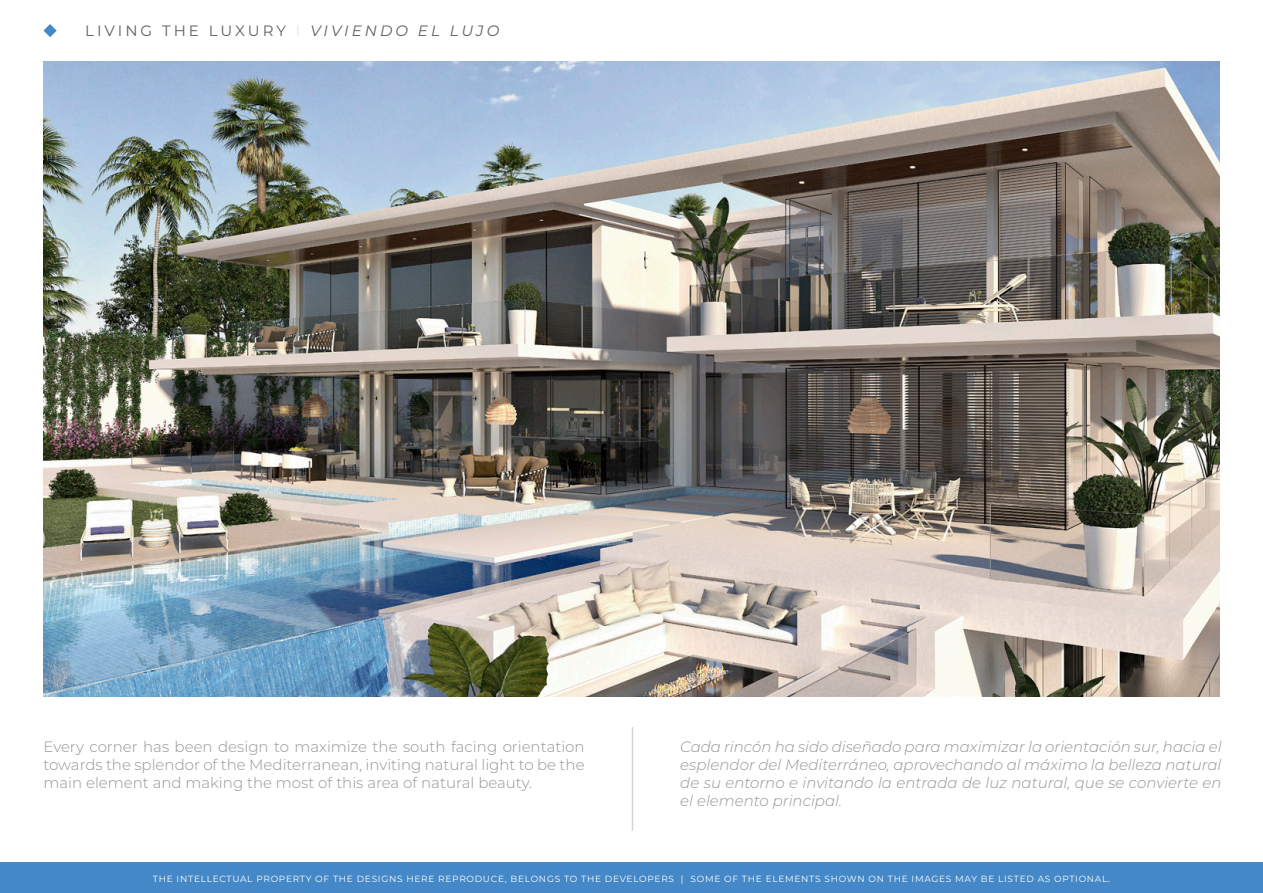
<style>
.page{position:relative;width:1263px;height:893px;background:#fff}
.page>*{position:absolute;margin:0;border:0;box-sizing:border-box;transform-origin:0 0}
.t1{font:italic 300 15px/18px "Montserrat";color:#939598;text-align:justify}
.t2{font:300 15px/18px "Montserrat";color:#939598;text-align:justify}
.t3{font:15px "Montserrat";letter-spacing:.195em;color:#5e6163}
.t4{font:9px "Montserrat";letter-spacing:.08em;color:#fff}
.s1{color:#e6e7e9}
.s2{font-style:italic}
.s3{font-family:"Lato"}
</style>
<div class="page">
<div style="left:0;top:862px;width:1263px;height:31px;background:#4488c7"></div>
<hr style="left:632px;top:727px;width:1px;height:104px;background:#d4d5d7">
<svg style="left:43px;top:24px;width:14px;height:13px"></svg>
<img style="left:43px;top:61px;width:1176px;height:635px">
<p class="t3" style="left:85px;top:21px;width:416px">LIVING THE LUXURY <span class="s1">I</span> <span class="s2">VIVIENDO EL LUJO</span></p>
<p class="t2" style="left:43px;top:737px;width:543px">Every corner has been design to maximize the south facing orientation towards the splendor of the Mediterranean, inviting natural light to be the main element and making the most of this area of natural beauty.</p>
<p class="t1" style="left:680px;top:737px;width:543px">Cada rincón ha sido diseñado para maximizar la orientación sur, hacia el esplendor del Mediterráneo, aprovechando al máximo la belleza natural de su entorno e invitando la entrada de luz natural, que se convierte en el elemento principal.</p>
<p class="t4" style="left:153px;top:873px;width:959px">THE INTELLECTUAL PROPERTY OF THE DESIGNS HERE REPRODUCE, BELONGS TO THE DEVELOPERS | SOME OF THE ELEMENTS SHOWN ON THE IMAGES MAY BE LISTED AS OPTIONAL<span class="s3">.</span></p>
</div>
